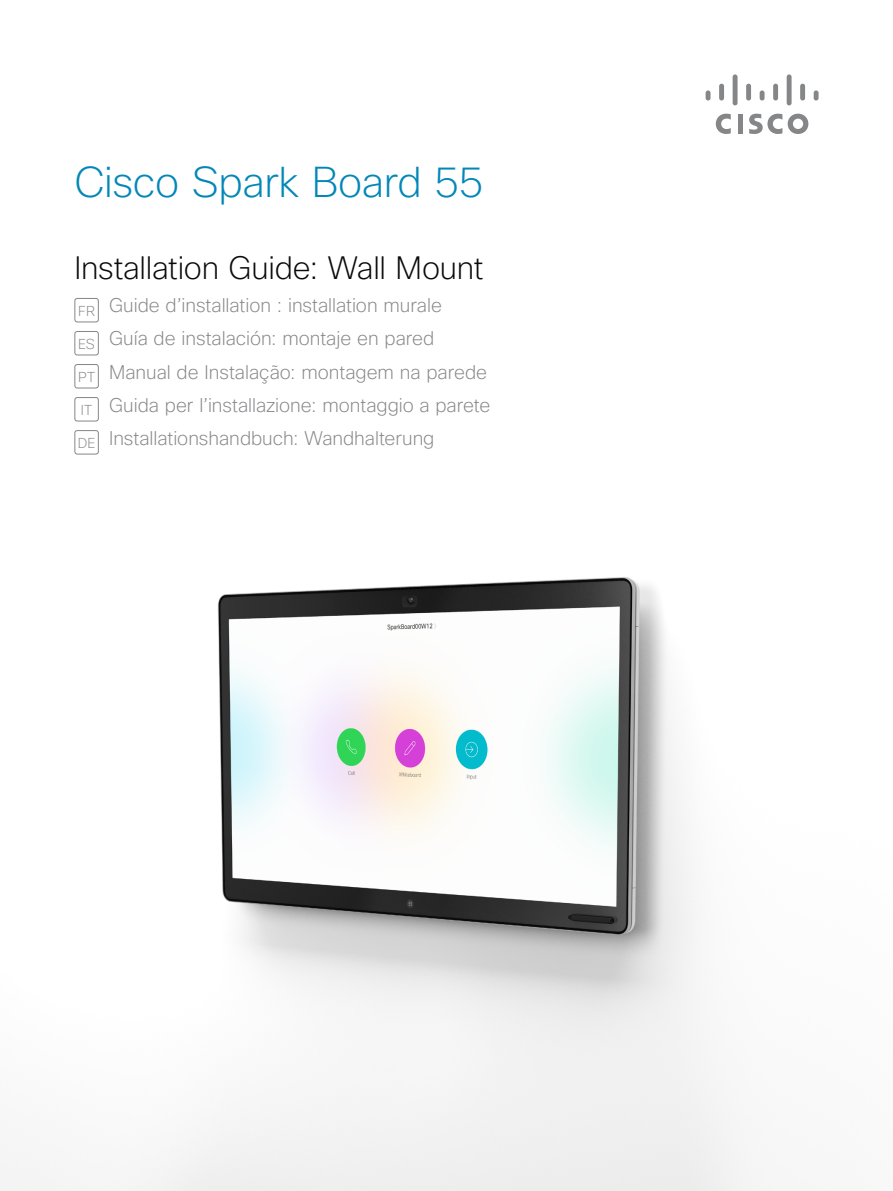
<style>
.page{position:relative;width:893px;height:1191px;background:#fff}
.page>*{position:absolute;margin:0;border:0;box-sizing:border-box;transform-origin:0 0}
.t1{font:200 42px "Cisco Sans";letter-spacing:-.01em;color:#0387b8}
.t2{font:200 31.5px "Cisco Sans";letter-spacing:-.01em;color:#090a0b}
.t3{font:200 19.25px/33.1px "Cisco Sans";color:#858688}
</style>
<div class="page">
<hr style="left:738px;top:114px;width:4px;height:20px;background:#858688">
<svg style="left:716px;top:114px;width:15px;height:20px"></svg>
<svg style="left:788px;top:114px;width:20px;height:20px"></svg>
<svg style="left:749px;top:114px;width:33px;height:20px"></svg>
<hr style="left:706px;top:90px;width:4px;height:10px;background:#858688;border-radius:2px">
<div style="left:719px;top:84px;width:5px;height:16px;background:#858688;border-radius:2px"></div>
<hr style="left:733px;top:74px;width:4px;height:31px;background:#858688;border-radius:2px">
<div style="left:746px;top:84px;width:5px;height:16px;background:#858688;border-radius:2px"></div>
<hr style="left:760px;top:90px;width:4px;height:10px;background:#858688;border-radius:2px">
<div style="left:773px;top:84px;width:5px;height:16px;background:#858688;border-radius:2px"></div>
<div style="left:787px;top:74px;width:5px;height:31px;background:#858688;border-radius:2px"></div>
<div style="left:800px;top:84px;width:5px;height:16px;background:#858688;border-radius:2px"></div>
<div style="left:814px;top:90px;width:5px;height:10px;background:#858688;border-radius:2px"></div>
<div style="left:74px;top:298px;width:25px;height:24px;border:1px solid #858688;border-radius:2px"></div>
<div style="left:74px;top:331px;width:25px;height:24px;border:1px solid #858688;border-radius:2px"></div>
<div style="left:74px;top:364px;width:25px;height:24px;border:1px solid #858688;border-radius:2px"></div>
<div style="left:74px;top:397px;width:25px;height:24px;border:1px solid #858688;border-radius:2px"></div>
<div style="left:74px;top:430px;width:25px;height:24px;border:1px solid #858688;border-radius:2px"></div>
<img style="left:0;top:577px;width:762px;height:614px">
<h1 class="t1" style="left:74px;top:155px;width:411px">Cisco Spark Board 55</h1>
<h2 class="t2" style="left:74px;top:248px;width:410px">Installation Guide: Wall Mount</h2>
<p class="t3" style="left:78px;top:289px;width:414px"><sub>FR</sub> Guide d’installation : installation murale<br><sub>ES</sub> Guía de instalación: montaje en pared<br><sub>PT</sub> Manual de Instalação: montagem na parede <sub>IT</sub> Guida per l’installazione: montaggio a parete <sub>DE</sub> Installationshandbuch: Wandhalterung</p>
</div>
